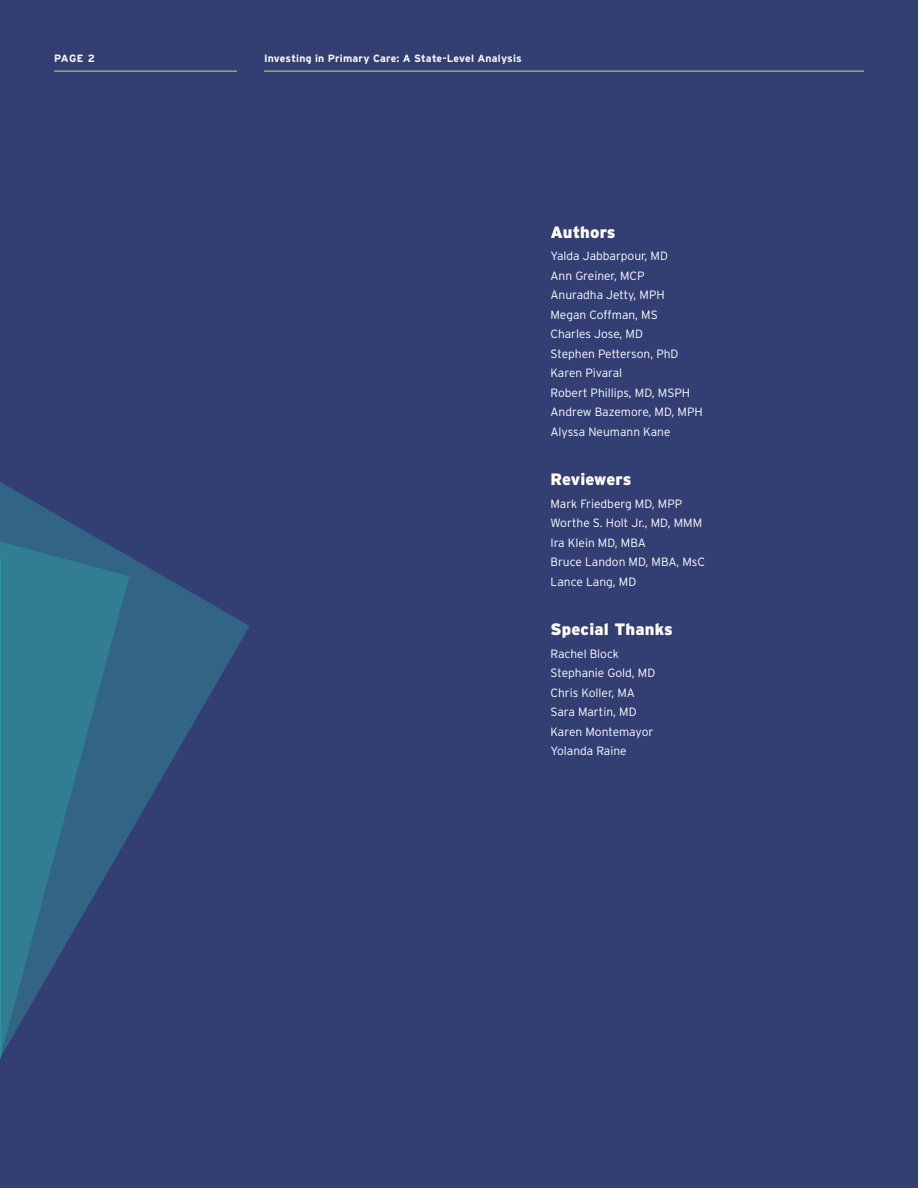
<style>
.page{position:relative;width:918px;height:1188px;background:#333e73}
.page>*{position:absolute;margin:0;border:0;box-sizing:border-box;transform-origin:0 0}
.Header_3{font:900 16.5px "Interstate";letter-spacing:.01em;color:#fff}
.Header_3-2{font:900 16.5px "Interstate";letter-spacing:-.01em;color:#fff}
.Glossary_Definition{font:300 12px "Interstate";color:#fff}
.Folio{font:700 10.5px "Interstate";letter-spacing:.02em;color:#fff}
</style>
<div class="page">
<svg style="left:0;top:482px;width:250px;height:574px"></svg>
<svg style="left:0;top:576px;width:1px;height:483px"></svg>
<hr style="left:264px;top:71px;width:600px;height:1px;background:#cfde65">
<hr style="left:54px;top:71px;width:183px;height:1px;background:#cfde65">
<p class="Folio" style="left:54px;top:53px;width:42px">PAGE 2</p>
<p class="Folio" style="left:264px;top:53px;width:259px">Investing in Primary Care: A State-Level Analysis</p>
<p class="Header_3" style="left:550px;top:223px;width:67px">Authors</p>
<p class="Glossary_Definition" style="left:550px;top:249px;width:119px">Yalda Jabbarpour, MD</p>
<p class="Glossary_Definition" style="left:550px;top:269px;width:95px">Ann Greiner, MCP</p>
<p class="Glossary_Definition" style="left:550px;top:288px;width:116px">Anuradha Jetty, MPH</p>
<p class="Glossary_Definition" style="left:550px;top:308px;width:109px">Megan Coffman, MS</p>
<p class="Glossary_Definition" style="left:550px;top:327px;width:94px">Charles Jose, MD</p>
<p class="Glossary_Definition" style="left:550px;top:347px;width:130px">Stephen Petterson, PhD</p>
<p class="Glossary_Definition" style="left:550px;top:366px;width:73px">Karen Pivaral</p>
<p class="Glossary_Definition" style="left:550px;top:386px;width:141px">Robert Phillips, MD, MSPH</p>
<p class="Glossary_Definition" style="left:550px;top:405px;width:154px">Andrew Bazemore, MD, MPH</p>
<p class="Glossary_Definition" style="left:550px;top:425px;width:122px">Alyssa Neumann Kane</p>
<p class="Header_3-2" style="left:550px;top:470px;width:82px">Reviewers</p>
<p class="Glossary_Definition" style="left:550px;top:497px;width:133px">Mark Friedberg MD, MPP</p>
<p class="Glossary_Definition" style="left:550px;top:516px;width:153px">Worthe S. Holt Jr., MD, MMM</p>
<p class="Glossary_Definition" style="left:550px;top:536px;width:97px">Ira Klein MD, MBA</p>
<p class="Glossary_Definition" style="left:550px;top:555px;width:156px">Bruce Landon MD, MBA, MsC</p>
<p class="Glossary_Definition" style="left:550px;top:575px;width:87px">Lance Lang, MD</p>
<p class="Header_3" style="left:550px;top:620px;width:124px">Special Thanks</p>
<p class="Glossary_Definition" style="left:550px;top:647px;width:70px">Rachel Block</p>
<p class="Glossary_Definition" style="left:550px;top:666px;width:106px">Stephanie Gold, MD</p>
<p class="Glossary_Definition" style="left:550px;top:686px;width:86px">Chris Koller, MA</p>
<p class="Glossary_Definition" style="left:550px;top:705px;width:88px">Sara Martin, MD</p>
<p class="Glossary_Definition" style="left:550px;top:725px;width:104px">Karen Montemayor</p>
<p class="Glossary_Definition" style="left:550px;top:744px;width:78px">Yolanda Raine</p>
</div>
